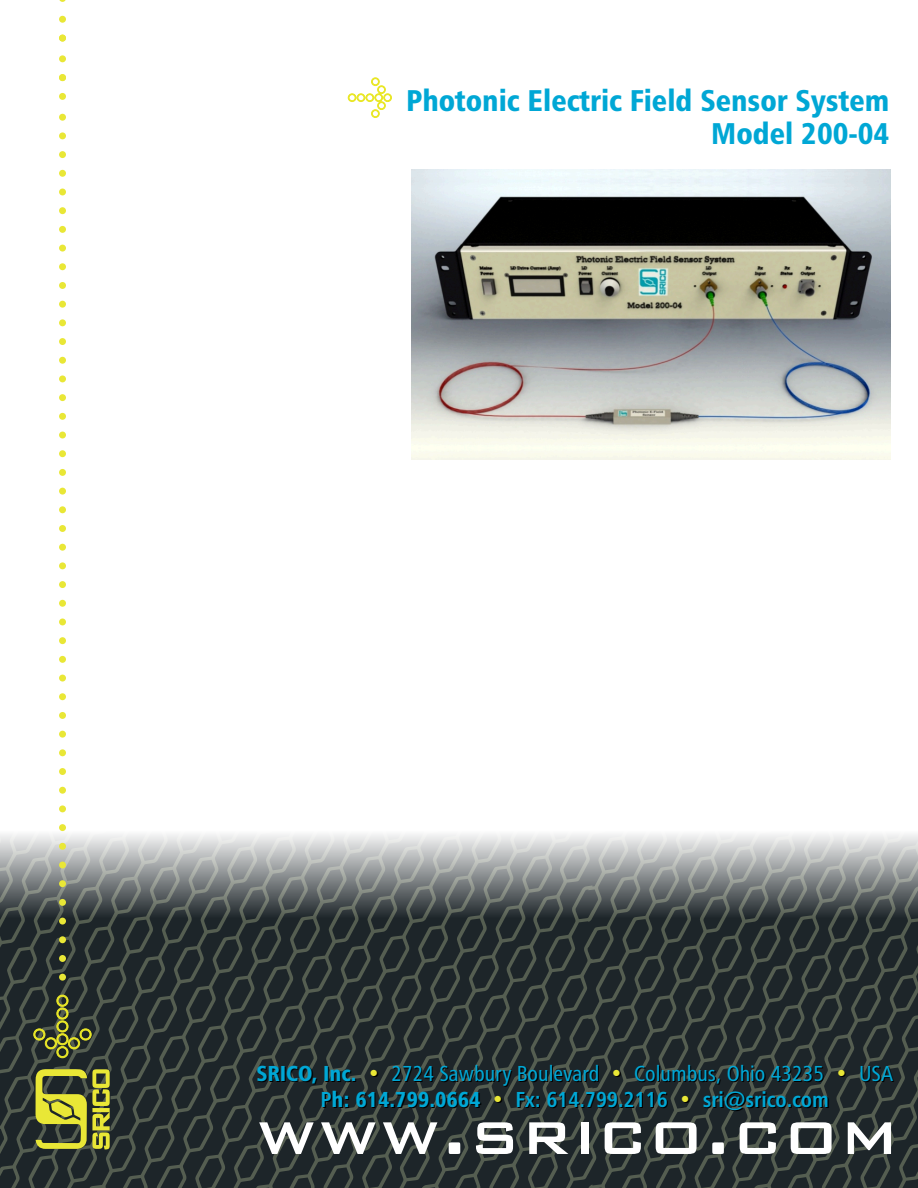
<style>
.page{position:relative;width:918px;height:1188px;background:#fff}
.page>*{position:absolute;margin:0;border:0;box-sizing:border-box;transform-origin:0 0}
.t1{font:500 74.7px "Bank Gothic BT";letter-spacing:.04em;color:#fff}
.t2{font:30px/33.2px "Humanist 777 BT Black Condensed B";color:#00a7d5;text-align:right}
.t3{font:21.6px "Humanist 777 BT Roman Condensed B";color:#00a7d5}
.t4{font:21.6px "Humanist 777 BT Roman Condensed B,Bold";color:#00a7d5}
.t5{font:21.6px "Humanist 777 BT Black Condensed B";color:#00a7d5}
.t6{font:21.6px "Humanist 777 BT Roman Condensed B,Bold";color:#e9e736}
.s1{font-family:"Humanist 777 BT Roman Condensed B,Bold"}
</style>
<div class="page">
<svg style="left:0;top:810px;width:918px;height:378px;fill:#21292b"></svg>
<svg style="left:36px;top:1069px;width:75px;height:80px"></svg>
<svg style="left:33px;top:995px;width:59px;height:63px"></svg>
<div style="left:59px;top:974px;width:7px;height:7px;background:#e9e736;border-radius:50%"></div>
<div style="left:59px;top:955px;width:7px;height:7px;background:#e9e736;border-radius:50%"></div>
<div style="left:59px;top:936px;width:7px;height:7px;background:#e9e736;border-radius:50%"></div>
<div style="left:59px;top:918px;width:7px;height:7px;background:#e9e736;border-radius:50%"></div>
<div style="left:59px;top:899px;width:7px;height:7px;background:#e9e736;border-radius:50%"></div>
<div style="left:59px;top:880px;width:7px;height:7px;background:#e9e736;border-radius:50%"></div>
<div style="left:59px;top:862px;width:7px;height:6px;background:#e9e736;border-radius:50%"></div>
<div style="left:59px;top:843px;width:7px;height:7px;background:#e9e736;border-radius:50%"></div>
<div style="left:59px;top:824px;width:7px;height:7px;background:#e9e736;border-radius:50%"></div>
<div style="left:59px;top:805px;width:7px;height:7px;background:#e9e736;border-radius:50%"></div>
<div style="left:59px;top:787px;width:7px;height:7px;background:#e9e736;border-radius:50%"></div>
<div style="left:59px;top:768px;width:7px;height:7px;background:#e9e736;border-radius:50%"></div>
<div style="left:59px;top:749px;width:7px;height:7px;background:#e9e736;border-radius:50%"></div>
<div style="left:59px;top:731px;width:7px;height:7px;background:#e9e736;border-radius:50%"></div>
<div style="left:59px;top:712px;width:7px;height:7px;background:#e9e736;border-radius:50%"></div>
<div style="left:59px;top:693px;width:7px;height:7px;background:#e9e736;border-radius:50%"></div>
<div style="left:59px;top:675px;width:7px;height:7px;background:#e9e736;border-radius:50%"></div>
<div style="left:59px;top:656px;width:7px;height:7px;background:#e9e736;border-radius:50%"></div>
<div style="left:59px;top:637px;width:7px;height:7px;background:#e9e736;border-radius:50%"></div>
<div style="left:59px;top:619px;width:7px;height:6px;background:#e9e736;border-radius:50%"></div>
<div style="left:59px;top:600px;width:7px;height:7px;background:#e9e736;border-radius:50%"></div>
<div style="left:59px;top:581px;width:7px;height:7px;background:#e9e736;border-radius:50%"></div>
<div style="left:59px;top:562px;width:7px;height:7px;background:#e9e736;border-radius:50%"></div>
<div style="left:59px;top:544px;width:7px;height:7px;background:#e9e736;border-radius:50%"></div>
<div style="left:59px;top:525px;width:7px;height:7px;background:#e9e736;border-radius:50%"></div>
<div style="left:59px;top:506px;width:7px;height:7px;background:#e9e736;border-radius:50%"></div>
<div style="left:59px;top:488px;width:7px;height:7px;background:#e9e736;border-radius:50%"></div>
<div style="left:59px;top:469px;width:7px;height:7px;background:#e9e736;border-radius:50%"></div>
<div style="left:59px;top:450px;width:7px;height:7px;background:#e9e736;border-radius:50%"></div>
<div style="left:59px;top:432px;width:7px;height:6px;background:#e9e736;border-radius:50%"></div>
<div style="left:59px;top:413px;width:7px;height:7px;background:#e9e736;border-radius:50%"></div>
<div style="left:59px;top:394px;width:7px;height:7px;background:#e9e736;border-radius:50%"></div>
<div style="left:59px;top:375px;width:7px;height:7px;background:#e9e736;border-radius:50%"></div>
<div style="left:59px;top:357px;width:7px;height:7px;background:#e9e736;border-radius:50%"></div>
<div style="left:59px;top:338px;width:7px;height:7px;background:#e9e736;border-radius:50%"></div>
<div style="left:59px;top:319px;width:7px;height:7px;background:#e9e736;border-radius:50%"></div>
<div style="left:59px;top:301px;width:7px;height:7px;background:#e9e736;border-radius:50%"></div>
<div style="left:59px;top:282px;width:7px;height:7px;background:#e9e736;border-radius:50%"></div>
<div style="left:59px;top:263px;width:7px;height:7px;background:#e9e736;border-radius:50%"></div>
<div style="left:59px;top:245px;width:7px;height:7px;background:#e9e736;border-radius:50%"></div>
<div style="left:59px;top:226px;width:7px;height:7px;background:#e9e736;border-radius:50%"></div>
<div style="left:59px;top:207px;width:7px;height:7px;background:#e9e736;border-radius:50%"></div>
<div style="left:59px;top:189px;width:7px;height:6px;background:#e9e736;border-radius:50%"></div>
<div style="left:59px;top:170px;width:7px;height:7px;background:#e9e736;border-radius:50%"></div>
<div style="left:59px;top:151px;width:7px;height:7px;background:#e9e736;border-radius:50%"></div>
<div style="left:59px;top:132px;width:7px;height:7px;background:#e9e736;border-radius:50%"></div>
<div style="left:59px;top:114px;width:7px;height:7px;background:#e9e736;border-radius:50%"></div>
<div style="left:59px;top:93px;width:7px;height:7px;background:#e9e736;border-radius:50%"></div>
<div style="left:59px;top:74px;width:7px;height:7px;background:#e9e736;border-radius:50%"></div>
<div style="left:59px;top:55px;width:7px;height:7px;background:#e9e736;border-radius:50%"></div>
<div style="left:59px;top:35px;width:7px;height:6px;background:#edeb5f;border-radius:50%"></div>
<div style="left:59px;top:35px;width:7px;height:7px;background:#e9e736;border-radius:50%"></div>
<div style="left:59px;top:16px;width:7px;height:7px;background:#e9e736;border-radius:50%"></div>
<svg style="left:59px;top:0;width:7px;height:2px"></svg>
<img style="left:412px;top:169px;width:479px;height:290px">
<svg style="left:348px;top:78px;width:44px;height:40px"></svg>
<p class="t2" style="left:406px;top:86px;width:485px">Photonic Electric Field Sensor System<br>Model 200-04</p>
<p class="t5" style="left:257px;top:1064px;width:101px">SRICO, Inc.</p>
<p class="t3" style="left:391px;top:1064px;width:210px">2724 Sawbury Boulevard</p>
<p class="t3" style="left:634px;top:1064px;width:191px">Columbus, Ohio 43235</p>
<p class="t3" style="left:859px;top:1064px;width:36px">USA</p>
<p class="t5" style="left:321px;top:1091px;width:162px"><span class="s1">P</span>h: 614.799.0664</p>
<p class="t4" style="left:515px;top:1091px;width:154px">Fx: 614.799.2116</p>
<p class="t4" style="left:703px;top:1091px;width:128px">sri@srico.com</p>
<p class="t6" style="left:368px;top:1064px;width:14px">•</p>
<p class="t6" style="left:610px;top:1064px;width:14px">•</p>
<p class="t6" style="left:835px;top:1064px;width:14px">•</p>
<p class="t6" style="left:492px;top:1091px;width:14px">•</p>
<p class="t6" style="left:679px;top:1091px;width:14px">•</p>
<h1 class="t1" style="left:257px;top:1097px;width:643px">www.srico.com</h1>
</div>
